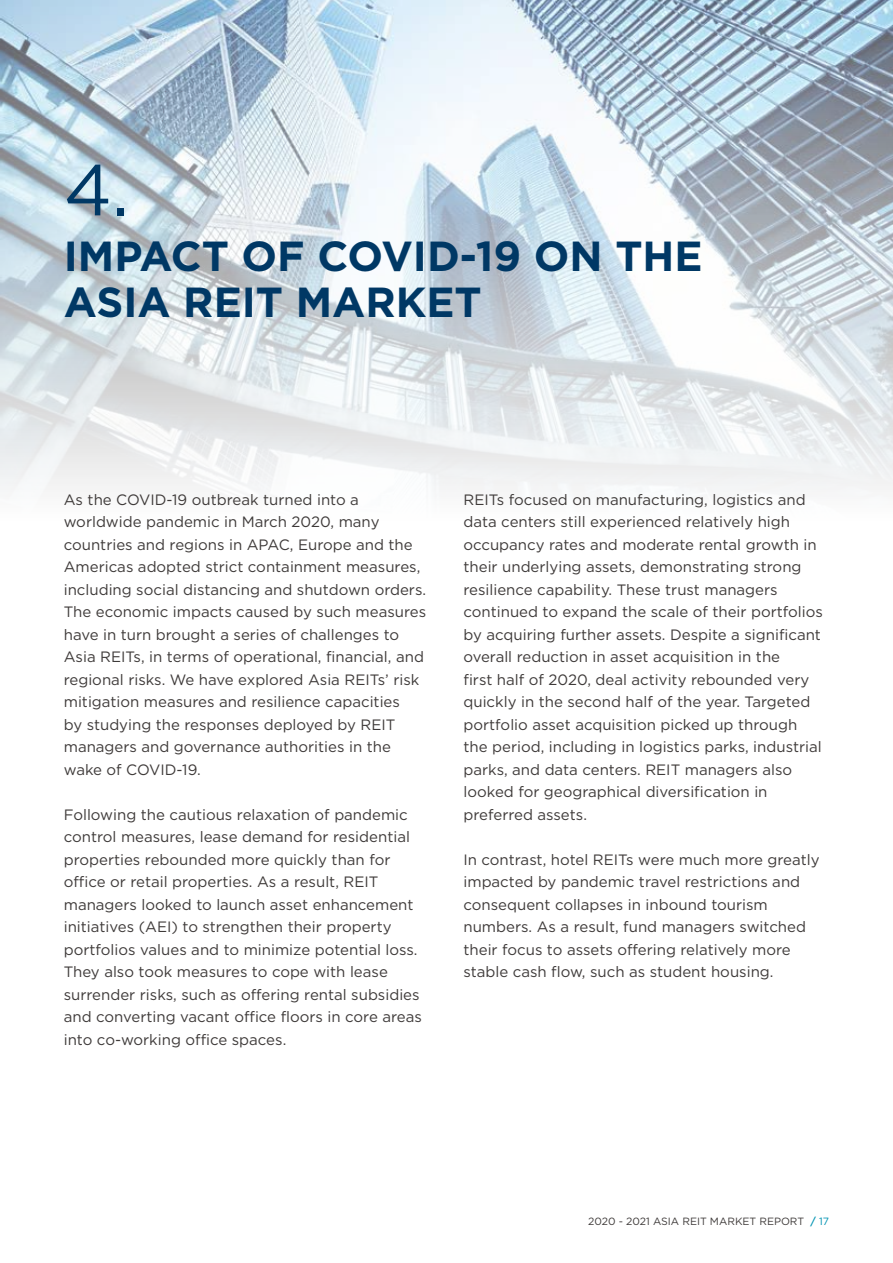
<style>
.page{position:relative;width:893px;height:1263px;background:#fff}
.page>*{position:absolute;margin:0;border:0;box-sizing:border-box;transform-origin:0 0}
.t1{font:72px "Gotham";color:#003865}
.t2{font:700 42px/46.5px "Gotham";color:#003865}
.t3{font:15px/22.5px "Gotham";color:#3e3a39}
.t4{font:10.5px "Gotham";color:#3e3a39}
.s1{font-weight:500;color:#0093b2}
.s2{color:#0093b2}
</style>
<div class="page">
<img style="left:0;top:0;width:893px;height:490px">
<h1 class="t1" style="left:64px;top:144px;width:67px">4.</h1>
<h2 class="t2" style="left:64px;top:233px;width:640px">IMPACT OF COVID-19 ON THE<br>ASIA REIT MARKET</h2>
<p class="t3" style="left:64px;top:488px;width:364px">As the COVID-19 outbreak turned into a worldwide pandemic in March 2020, many countries and regions in APAC, Europe and the Americas adopted strict containment measures, including social distancing and shutdown orders.<br>The economic impacts caused by such measures have in turn brought a series of challenges to Asia REITs, in terms of operational, financial, and regional risks. We have explored Asia REITs’ risk mitigation measures and resilience capacities<br>by studying the responses deployed by REIT managers and governance authorities in the wake of COVID-19.</p>
<p class="t3" style="left:64px;top:803px;width:360px">Following the cautious relaxation of pandemic control measures, lease demand for residential properties rebounded more quickly than for office or retail properties. As a result, REIT managers looked to launch asset enhancement initiatives (AEI) to strengthen their property portfolios values and to minimize potential loss.<br>They also took measures to cope with lease surrender risks, such as offering rental subsidies and converting vacant office floors in core areas into co-working office spaces.</p>
<p class="t3" style="left:463px;top:488px;width:361px">REITs focused on manufacturing, logistics and data centers still experienced relatively high occupancy rates and moderate rental growth in their underlying assets, demonstrating strong resilience capability. These trust managers continued to expand the scale of their portfolios by acquiring further assets. Despite a significant overall reduction in asset acquisition in the<br>first half of 2020, deal activity rebounded very quickly in the second half of the year. Targeted portfolio asset acquisition picked up through the period, including in logistics parks, industrial parks, and data centers. REIT managers also looked for geographical diversification in preferred assets.</p>
<p class="t3" style="left:463px;top:848px;width:358px">In contrast, hotel REITs were much more greatly impacted by pandemic travel restrictions and consequent collapses in inbound tourism numbers. As a result, fund managers switched their focus to assets offering relatively more stable cash flow, such as student housing.</p>
<p class="t4" style="left:588px;top:1215px;width:243px">2020 - 2021 ASIA REIT MARKET REPORT <span class="s1">/</span> <span class="s2">17</span></p>
</div>
